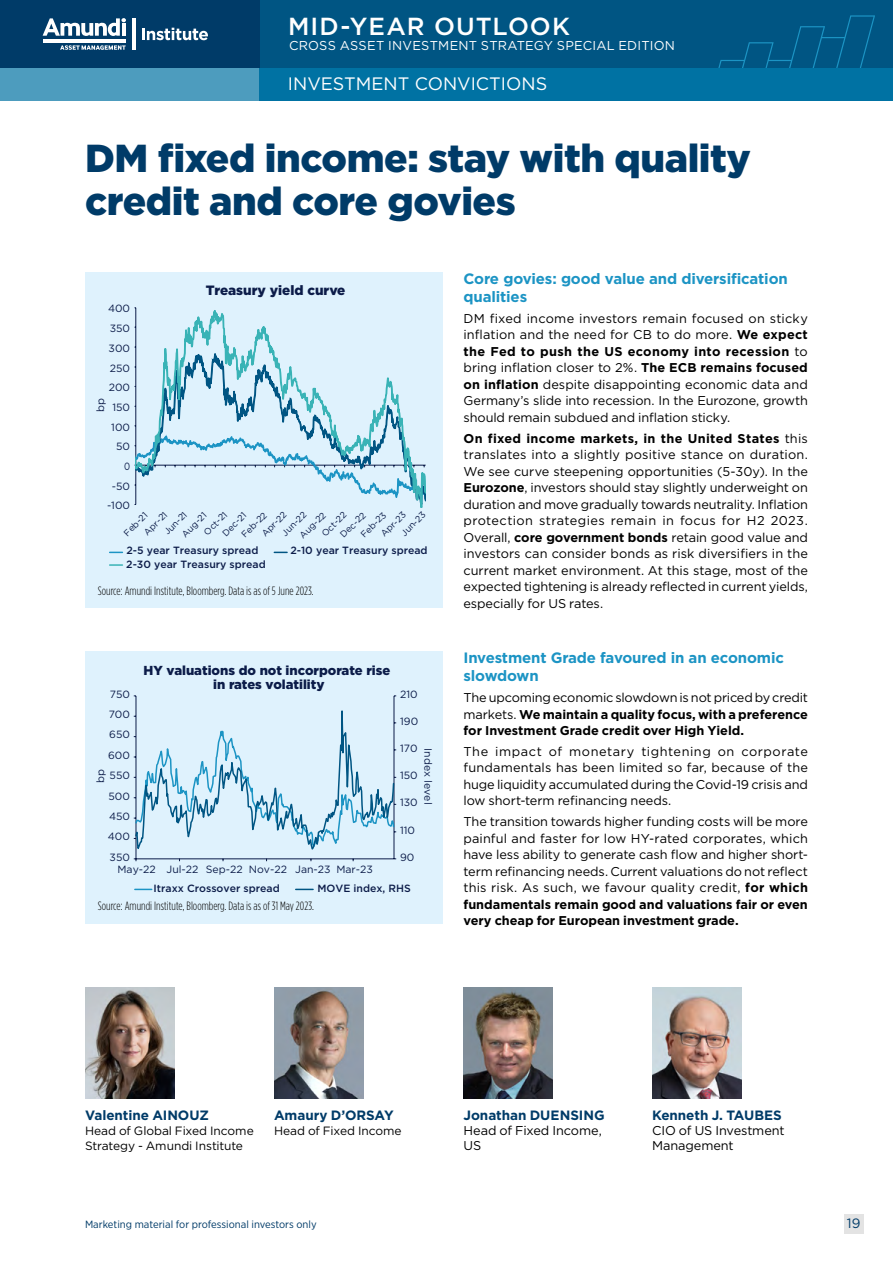
<style>
.page{position:relative;width:893px;height:1263px;background:#fff}
.page>*{position:absolute;margin:0;border:0;box-sizing:border-box;transform-origin:0 0}
.t1{font:900 39px/43.5px "Gotham";letter-spacing:-.01em;color:#003b68}
.t2{font:500 24.6px "Gotham";letter-spacing:.045em;color:#fff}
.t3{font:18px "Gotham";color:#fff}
.t4{font:700 15px/18px "Gotham";letter-spacing:-.01em;color:#1c94c4}
.t5{font:700 13.5px "Gotham";letter-spacing:-.005em;color:#003b68}
.t6{font:900 13.5px "Gotham";color:#0c1c49}
.t7{font:13.5px "Gotham";color:#003b68}
.t8{font:900 13.05px/14.4px "Gotham";color:#0c1c49;text-align:center}
.t9{font:12.9px "Gotham";letter-spacing:.015em;color:#fff}
.t10{font:12.75px/16.5px "Gotham";letter-spacing:-.005em;color:#000;text-align:justify}
.t11{font:700 12.75px/16.5px "Gotham";letter-spacing:-.005em;color:#000;text-align:justify}
.t12{font:300 12px "Gotham Condensed";letter-spacing:.005em;color:#000}
.t13{font:12px/15px "Gotham";letter-spacing:-.005em;color:#000}
.t14{font:10.5px "Gotham";color:#0c1c49}
.t15{font:500 10.5px "Gotham";color:#0c1c49}
.t16{font:10.5px "Gotham Narrow";color:#003b68;scale:1.05 1}
.t17{font:10.5px "Gotham";color:#0c1c49;scale:.81 1}
.t18{font:9px "Gotham";color:#0c1c49}
.s1{font-weight:700}
.s2{font-weight:400}
</style>
<div class="page">
<div style="left:0;top:0;width:893px;height:68px;background:#005583"></div>
<svg style="left:718px;top:15px;width:157px;height:53px"></svg>
<div style="left:0;top:0;width:259px;height:68px;background:#003b68"></div>
<svg style="left:43px;top:18px;width:83px;height:18px"></svg>
<hr style="left:122px;top:23px;width:4px;height:13px;background:#fff">
<hr style="left:43px;top:39px;width:83px;height:3px;background:#fff">
<svg style="left:60px;top:45px;width:66px;height:5px"></svg>
<hr style="left:132px;top:18px;width:3px;height:32px;background:#fff">
<svg style="left:142px;top:28px;width:66px;height:12px"></svg>
<div style="left:0;top:68px;width:893px;height:33px;background:#4d9cbe"></div>
<div style="left:259px;top:68px;width:634px;height:33px;background:#0072a3"></div>
<img style="left:652px;top:988px;width:89px;height:110px">
<img style="left:85px;top:988px;width:89px;height:110px">
<img style="left:274px;top:988px;width:89px;height:110px">
<img style="left:463px;top:988px;width:90px;height:110px">
<div style="left:85px;top:272px;width:357px;height:336px;background:#dff2fd"></div>
<hr style="left:135px;top:308px;width:1px;height:196px;background:#0c1c49">
<svg style="left:135px;top:310px;width:291px;height:198px"></svg>
<svg style="left:274px;top:552px;width:13px;height:1px"></svg>
<svg style="left:110px;top:564px;width:12px;height:2px"></svg>
<svg style="left:110px;top:552px;width:12px;height:1px"></svg>
<div style="left:85px;top:651px;width:357px;height:272px;background:#dff2fd"></div>
<hr style="left:394px;top:696px;width:1px;height:163px;background:#0c1c49">
<hr style="left:136px;top:696px;width:1px;height:163px;background:#0c1c49">
<hr style="left:136px;top:858px;width:258px;height:1px;background:#0c1c49">
<svg style="left:134px;top:695px;width:261px;height:159px"></svg>
<svg style="left:135px;top:889px;width:17px;height:1px"></svg>
<svg style="left:296px;top:889px;width:17px;height:1px"></svg>
<div style="left:844px;top:1214px;width:19px;height:19px;background:#e3e3e3"></div>
<h2 class="t2" style="left:288px;top:10px;width:283px">MID-YEAR OUTLOOK</h2>
<p class="t9" style="left:289px;top:37px;width:387px">CROSS ASSET INVESTMENT STRATEGY SPECIAL EDITION</p>
<h3 class="t3" style="left:288px;top:72px;width:261px">INVESTMENT CONVICTIONS</h3>
<h1 class="t1" style="left:85px;top:136px;width:667px">DM fixed income: stay with quality credit and core govies</h1>
<p class="t14" style="left:108px;top:302px;width:24px">400</p>
<p class="t14" style="left:110px;top:322px;width:22px">350</p>
<p class="t14" style="left:109px;top:341px;width:23px">300</p>
<p class="t14" style="left:110px;top:361px;width:22px">250</p>
<p class="t14" style="left:109px;top:381px;width:23px">200</p>
<p class="t14" style="left:94px;top:411px;width:15px;rotate:-90deg">bp</p>
<p class="t14" style="left:112px;top:401px;width:19px">150</p>
<p class="t14" style="left:111px;top:420px;width:20px">100</p>
<p class="t14" style="left:116px;top:440px;width:15px">50</p>
<p class="t17" style="left:124px;top:459px;width:9px">0</p>
<p class="t14" style="left:112px;top:479px;width:20px">-50</p>
<p class="t6" style="left:206px;top:281px;width:141px">Treasury yield curve</p>
<p class="t14" style="left:107px;top:499px;width:25px">-100</p>
<p class="t18" style="left:259px;top:531px;width:33px;rotate:-45deg">Apr-22</p>
<p class="t18" style="left:279px;top:530px;width:32px;rotate:-45deg">Jun-22</p>
<p class="t18" style="left:319px;top:531px;width:32px;rotate:-45deg">Oct-22</p>
<p class="t18" style="left:378px;top:531px;width:33px;rotate:-45deg">Apr-23</p>
<p class="t18" style="left:399px;top:531px;width:32px;rotate:-45deg">Jun-23</p>
<p class="t18" style="left:141px;top:529px;width:31px;rotate:-45deg">Apr-21</p>
<p class="t18" style="left:162px;top:529px;width:30px;rotate:-45deg">Jun-21</p>
<p class="t18" style="left:201px;top:529px;width:30px;rotate:-45deg">Oct-21</p>
<p class="t18" style="left:239px;top:532px;width:33px;rotate:-45deg">Feb-22</p>
<p class="t18" style="left:297px;top:533px;width:35px;rotate:-45deg">Aug-22</p>
<p class="t18" style="left:338px;top:532px;width:33px;rotate:-45deg">Dec-22</p>
<p class="t18" style="left:358px;top:532px;width:33px;rotate:-45deg">Feb-23</p>
<p class="t18" style="left:121px;top:530px;width:31px;rotate:-45deg">Feb-21</p>
<p class="t18" style="left:179px;top:531px;width:32px;rotate:-45deg">Aug-21</p>
<p class="t18" style="left:220px;top:530px;width:31px;rotate:-45deg">Dec-21</p>
<p class="t15" style="left:126px;top:544px;width:133px">2-5 year Treasury spread</p>
<p class="t15" style="left:290px;top:544px;width:139px">2-10 year Treasury spread</p>
<p class="t15" style="left:126px;top:557px;width:141px">2-30 year Treasury spread</p>
<p class="t12" style="left:98px;top:584px;width:217px">Source: Amundi Institute, Bloomberg. Data is as of 5 June 2023.</p>
<p class="t14" style="left:110px;top:687px;width:22px">750</p>
<p class="t14" style="left:109px;top:708px;width:23px">700</p>
<p class="t14" style="left:109px;top:728px;width:22px">650</p>
<p class="t14" style="left:108px;top:748px;width:23px">600</p>
<p class="t14" style="left:94px;top:783px;width:15px;rotate:-90deg">bp</p>
<p class="t14" style="left:110px;top:769px;width:22px">550</p>
<p class="t14" style="left:109px;top:789px;width:23px">500</p>
<p class="t14" style="left:109px;top:809px;width:22px">450</p>
<p class="t14" style="left:108px;top:830px;width:24px">400</p>
<p class="t14" style="left:110px;top:850px;width:22px">350</p>
<p class="t8" style="left:144px;top:663px;width:248px">HY valuations do not incorporate rise in rates volatility</p>
<p class="t14" style="left:118px;top:863px;width:257px">May-22 Jul-22 Sep-22 Nov-22 Jan-23 Mar-23</p>
<p class="t14" style="left:400px;top:687px;width:19px">210</p>
<p class="t14" style="left:400px;top:714px;width:20px">190</p>
<p class="t14" style="left:400px;top:742px;width:19px">170</p>
<p class="t14" style="left:435px;top:748px;width:58px;rotate:90deg">Index level</p>
<p class="t14" style="left:400px;top:769px;width:19px">150</p>
<p class="t14" style="left:400px;top:796px;width:19px">130</p>
<p class="t14" style="left:400px;top:823px;width:17px">110</p>
<p class="t14" style="left:400px;top:850px;width:16px">90</p>
<p class="t15" style="left:154px;top:881px;width:128px">Itraxx Crossover spread</p>
<p class="t15" style="left:317px;top:881px;width:95px">MOVE index, RHS</p>
<p class="t12" style="left:98px;top:899px;width:218px">Source: Amundi Institute, Bloomberg. Data is as of 31 May 2023.</p>
<p class="t4" style="left:463px;top:270px;width:326px">Core govies: good value and diversification qualities</p>
<p class="t10" style="left:463px;top:310px;width:346px">DM fixed income investors remain focused on sticky inflation and the need for CB to do more. <span class="s1">We expect the Fed to push the US economy into recession</span> to bring inflation closer to 2%. <span class="s1">The ECB remains focused on inflation</span> despite disappointing economic data and Germany’s slide into recession. In the Eurozone, growth should remain subdued and inflation sticky.</p>
<p class="t10" style="left:463px;top:430px;width:346px"><span class="s1">On fixed income markets, in the United States</span> this translates into a slightly positive stance on duration.<br>We see curve steepening opportunities (5-30y). In the <span class="s1">Eurozone</span>, investors should stay slightly underweight on duration and move gradually towards neutrality. Inflation protection strategies remain in focus for H2 2023.<br>Overall, <span class="s1">core government bonds</span> retain good value and investors can consider bonds as risk diversifiers in the current market environment. At this stage, most of the expected tightening is already reflected in current yields, especially for US rates.</p>
<p class="t4" style="left:463px;top:649px;width:322px">Investment Grade favoured in an economic slowdown</p>
<p class="t11" style="left:463px;top:689px;width:346px"><span class="s2">The upcoming economic slowdown is not priced by credit markets.</span> We maintain a quality focus, with a preference for Investment Grade credit over High Yield.</p>
<p class="t10" style="left:463px;top:743px;width:346px">The impact of monetary tightening on corporate fundamentals has been limited so far, because of the huge liquidity accumulated during the Covid-19 crisis and low short-term refinancing needs.</p>
<p class="t10" style="left:463px;top:813px;width:346px">The transition towards higher funding costs will be more painful and faster for low HY-rated corporates, which have less ability to generate cash flow and higher short&shy;term refinancing needs. Current valuations do not reflect this risk. As such, we favour quality credit, <span class="s1">for which fundamentals remain good and valuations fair or even very cheap for European investment grade.</span></p>
<p class="t5" style="left:85px;top:1106px;width:125px">Valentine AINOUZ</p>
<p class="t13" style="left:85px;top:1123px;width:170px">Head of Global Fixed Income<br>Strategy - Amundi Institute</p>
<p class="t5" style="left:274px;top:1106px;width:121px">Amaury D’ORSAY</p>
<p class="t13" style="left:274px;top:1123px;width:129px">Head of Fixed Income</p>
<p class="t5" style="left:463px;top:1106px;width:143px">Jonathan DUENSING</p>
<p class="t10" style="left:463px;top:1122px;width:140px;line-height:15px">Head of Fixed Income,<br>US</p>
<p class="t5" style="left:652px;top:1106px;width:131px">Kenneth J. TAUBES</p>
<p class="t10" style="left:652px;top:1122px;width:134px;line-height:15px">CIO of US Investment<br>Management</p>
<p class="t16" style="left:85px;top:1218px;width:222px">Marketing material for professional investors only</p>
<p class="t7" style="left:847px;top:1215px;width:15px">19</p>
</div>
